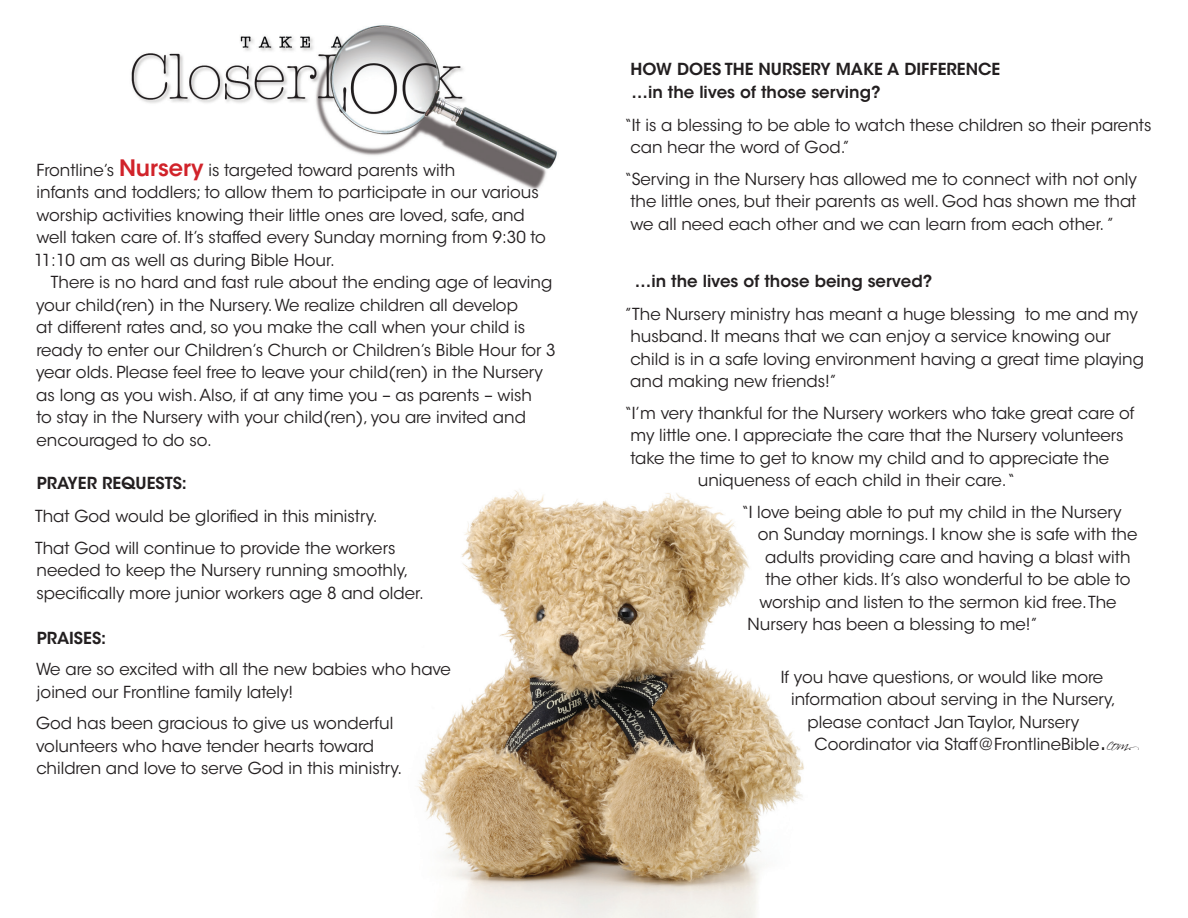
<style>
.page{position:relative;width:1188px;height:918px;background:#fff}
.page>*{position:absolute;margin:0;border:0;box-sizing:border-box;transform-origin:0 0}
.Copy_w_paragraphing{font:16.5px/22.5px "ITC Avant Garde Std";color:#231f20}
.Copy{font:16.5px/22.5px "ITC Avant Garde Std";color:#231f20}
.Copy-2{font:600 16.5px "ITC Avant Garde Std";color:#231f20}
.MinistryNeeds_Copy{font:600 16.5px "ITC Avant Garde Std";color:#231f20}
.s1{font-weight:600;font-size:22.5px;color:#d1232a}
.s2{color:#fff}
.s3{font-size:25.5px}
.s4{font-family:"Scriptina";font-size:19.5px}
</style>
<div class="page">
<img style="left:131px;top:25px;width:673px;height:893px">
<p class="Copy" style="left:37px;top:159px;width:420px">Frontline’s <span class="s1">Nursery</span> is targeted toward parents with</p>
<p class="Copy" style="left:34px;top:181px;width:513px">infants and toddlers; to allow them to participate in our various worship activities knowing their little ones are loved, safe, and well taken care of. It’s staffed every Sunday morning from 9:30 to 11:10 am as well as during Bible Hour.</p>
<p class="Copy" style="left:36px;top:271px;width:521px;text-indent:15px">There is no hard and fast rule about the ending age of leaving your child(ren) in the Nursery. We realize children all develop<br>at different rates and, so you make the call when your child is ready to enter our Children’s Church or Children’s Bible Hour for 3 year olds. Please feel free to leave your child(ren) in the Nursery as long as you wish. Also, if at any time you – as parents – wish<br>to stay in the Nursery with your child(ren), you are invited and encouraged to do so.</p>
<p class="Copy-2" style="left:37px;top:473px;width:152px">PRAYER REQUESTS:</p>
<p class="Copy_w_paragraphing" style="left:35px;top:505px;width:344px">That God would be glorified in this ministry.</p>
<p class="Copy_w_paragraphing" style="left:35px;top:537px;width:362px">That God will continue to provide the workers</p>
<p class="Copy" style="left:37px;top:559px;width:373px">needed to keep the Nursery running smoothly,</p>
<p class="Copy" style="left:37px;top:582px;width:389px">specifically more junior workers age 8 and older.</p>
<p class="Copy-2" style="left:37px;top:627px;width:71px">PRAISES:</p>
<p class="Copy_w_paragraphing" style="left:36px;top:658px;width:416px">We are so excited with all the new babies who have joined our Frontline family lately!</p>
<p class="Copy_w_paragraphing" style="left:36px;top:712px;width:368px">God has been gracious to give us wonderful volunteers who have tender hearts toward children and love to serve God in this ministry.</p>
<p class="Copy-2" style="left:631px;top:59px;width:371px">HOW DOES THE NURSERY MAKE A DIFFERENCE</p>
<p class="Copy-2" style="left:627px;top:81px;width:256px"><span class="s2">.</span>…in the lives of those serving?</p>
<p class="Copy_w_paragraphing" style="left:630px;top:114px;width:523px;text-indent:-6px">“It is a blessing to be able to watch these children so their parents can hear the word of God.”</p>
<p class="Copy_w_paragraphing" style="left:630px;top:168px;width:508px;text-align:justify;text-indent:-6px">“Serving in the Nursery has allowed me to connect with not only the little ones, but their parents as well. God has shown me that we all need each other and we can learn from each other. ”</p>
<p class="MinistryNeeds_Copy" style="left:635px;top:270px;width:299px">…in the lives of those being served?</p>
<p class="Copy_w_paragraphing" style="left:630px;top:303px;width:515px;text-indent:-5px">”The Nursery ministry has meant a huge blessing to me and my husband. It means that we can enjoy a service knowing our child is in a safe loving environment having a great time playing and making new friends!”</p>
<p class="Copy_w_paragraphing" style="left:625px;top:402px;width:511px">“I’m very thankful for the Nursery workers who take great care of</p>
<p class="Copy_w_paragraphing" style="left:631px;top:424px;width:494px">my little one. I appreciate the care that the Nursery volunteers</p>
<p class="Copy_w_paragraphing" style="left:630px;top:447px;width:480px">take the time to get to know my child and to appreciate the</p>
<p class="Copy_w_paragraphing" style="left:698px;top:469px;width:318px">uniqueness of each child in their care.“</p>
<p class="Copy_w_paragraphing" style="left:742px;top:501px;width:381px">“I love being able to put my child in the Nursery</p>
<p class="Copy_w_paragraphing" style="left:758px;top:523px;width:381px">on Sunday mornings. I know she is safe with the</p>
<p class="Copy_w_paragraphing" style="left:765px;top:546px;width:367px">adults providing care and having a blast with</p>
<p class="Copy_w_paragraphing" style="left:765px;top:568px;width:367px">the other kids. It’s also wonderful to be able to</p>
<p class="Copy_w_paragraphing" style="left:759px;top:591px;width:359px">worship and listen to the sermon kid free. The</p>
<p class="Copy_w_paragraphing" style="left:748px;top:613px;width:292px">Nursery has been a blessing to me!”</p>
<p class="Copy_w_paragraphing" style="left:781px;top:666px;width:324px">If you have questions, or would like more</p>
<p class="Copy_w_paragraphing" style="left:791px;top:688px;width:326px">information about serving in the Nursery,</p>
<p class="Copy_w_paragraphing" style="left:808px;top:711px;width:273px">please contact Jan Taylor, Nursery</p>
<p class="Copy_w_paragraphing" style="left:815px;top:733px;width:326px">Coordinator via Staff@FrontlineBible<span class="s3">.</span><span class="s4">com.</span></p>
</div>
